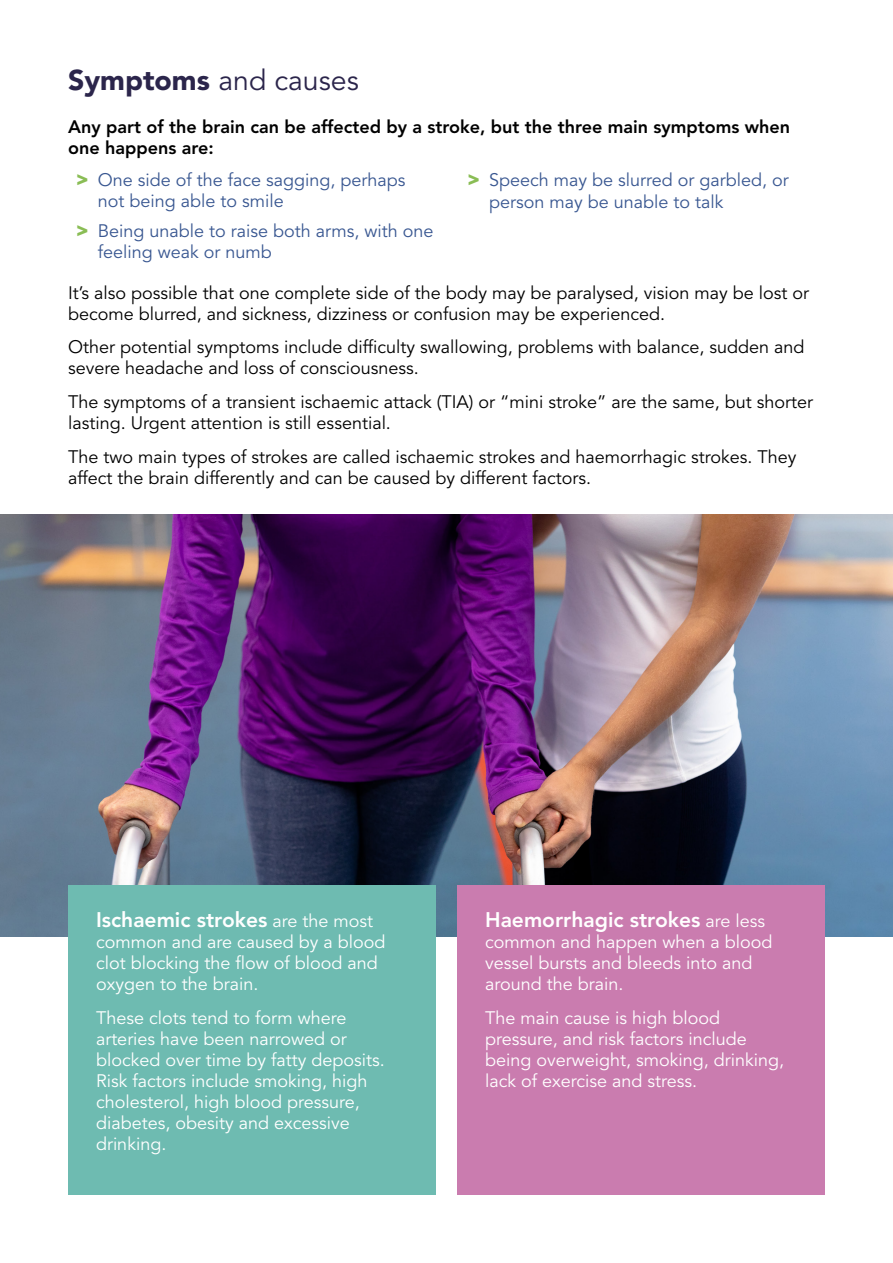
<style>
.page{position:relative;width:893px;height:1263px;background:#fff}
.page>*{position:absolute;margin:0;border:0;box-sizing:border-box;transform-origin:0 0}
.Sub-Heading{font:28.5px "Avenir LT Pro";color:#2b254b}
.text_black{font:800 21px "Avenir LT Pro";color:#fff}
.text_black-2{font:18px/21px "Avenir LT Pro";color:#000}
.text_black-3{font:18px/21px "Avenir LT Pro";color:#fff}
.t1{font:18px/21px "Avenir LT Pro";color:#395791}
.text_black-4{font:800 18px/21.6px "Avenir LT Pro";color:#000}
.s1{font-weight:900}
.s2{font-family:"Arial";font-weight:900;color:#8abd55}
.s3{font-weight:400;font-size:18px}
</style>
<div class="page">
<img style="left:0;top:514px;width:893px;height:422px">
<div style="left:68px;top:885px;width:368px;height:310px;background:#6ebbb1"></div>
<div style="left:457px;top:885px;width:368px;height:310px;background:#ca7caf"></div>
<p class="Sub-Heading" style="left:68px;top:63px;width:292px"><span class="s1">Symptoms</span> and causes</p>
<p class="text_black-4" style="left:68px;top:116px;width:723px">Any part of the brain can be affected by a stroke, but the three main symptoms when one happens are:</p>
<p class="t1" style="left:98px;top:170px;width:309px;text-indent:-21px"><span class="s2">&gt;</span> One side of the face sagging, perhaps not being able to smile</p>
<p class="t1" style="left:98px;top:220px;width:337px;text-indent:-21px"><span class="s2">&gt;</span> Being unable to raise both arms, with one feeling weak or numb</p>
<p class="t1" style="left:489px;top:169px;width:301px;line-height:21.6px;text-indent:-21px"><span class="s2">&gt;</span> Speech may be slurred or garbled, or person may be unable to talk</p>
<p class="text_black-2" style="left:68px;top:282px;width:743px">It’s also possible that one complete side of the body may be paralysed, vision may be lost or become blurred, and sickness, dizziness or confusion may be experienced.</p>
<p class="text_black-2" style="left:68px;top:337px;width:738px">Other potential symptoms include difficulty swallowing, problems with balance, sudden and severe headache and loss of consciousness.</p>
<p class="text_black-2" style="left:68px;top:392px;width:747px">The symptoms of a transient ischaemic attack (TIA) or “mini stroke” are the same, but shorter lasting. Urgent attention is still essential.</p>
<p class="text_black-2" style="left:68px;top:446px;width:730px">The two main types of strokes are called ischaemic strokes and haemorrhagic strokes. They affect the brain differently and can be caused by different factors.</p>
<p class="text_black" style="left:96px;top:907px;width:279px">Ischaemic strokes <span class="s3">are the most</span></p>
<p class="text_black-3" style="left:96px;top:931px;width:291px">common and are caused by a blood clot blocking the flow of blood and oxygen to the brain.</p>
<p class="text_black-3" style="left:96px;top:1007px;width:290px">These clots tend to form where arteries have been narrowed or blocked over time by fatty deposits.<br>Risk factors include smoking, high cholesterol, high blood pressure, diabetes, obesity and excessive drinking.</p>
<p class="text_black" style="left:485px;top:907px;width:282px">Haemorrhagic strokes <span class="s3">are less</span></p>
<p class="text_black-3" style="left:485px;top:931px;width:289px">common and happen when a blood vessel bursts and bleeds into and around the brain.</p>
<p class="text_black-3" style="left:485px;top:1007px;width:300px">The main cause is high blood pressure, and risk factors include being overweight, smoking, drinking, lack of exercise and stress.</p>
</div>
